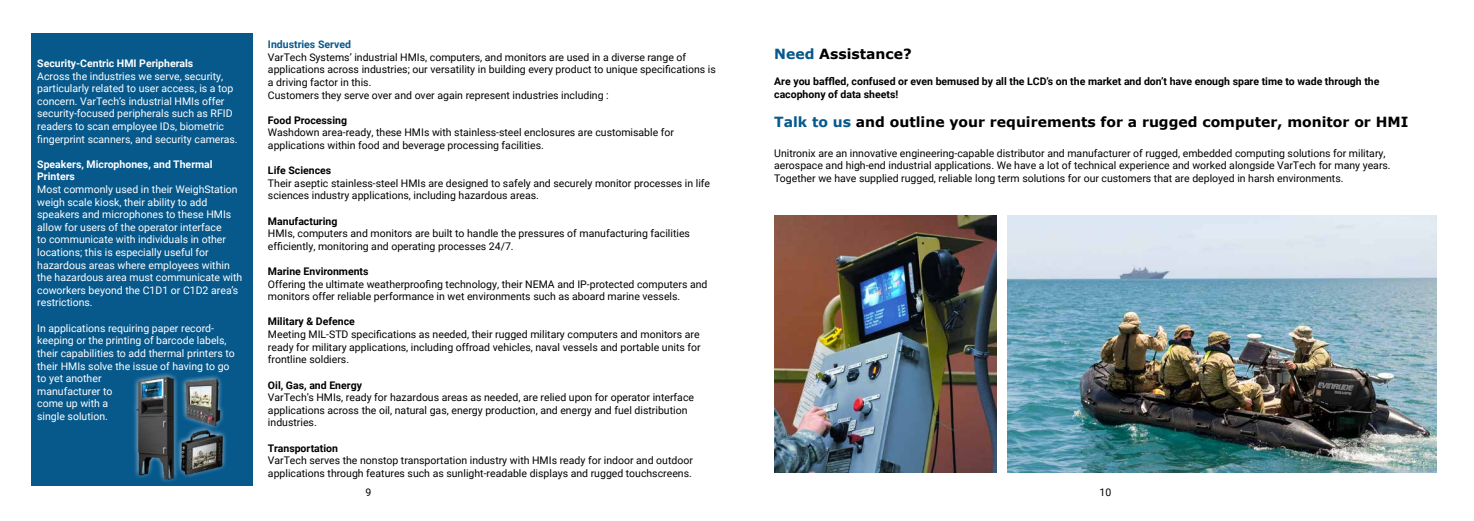
<style>
.page{position:relative;width:1474px;height:521px;background:#fff}
.page>*{position:absolute;margin:0;border:0;box-sizing:border-box;transform-origin:0 0}
.t1{font:700 14px "Verdana";color:#000}
.t2{font:10.5px/12.6px "Roboto";color:#000}
.t3{font:10.5px/12.6px "Roboto";color:#fff}
.t4{font:700 10.5px/12.6px "Roboto";color:#000}
.t5{font:700 10.5px/12.6px "Roboto";color:#fff}
.t6{font:700 10.5px "Roboto";color:#07598c}
.s1{color:#07598c}
</style>
<div class="page">
<div style="left:31px;top:33px;width:222px;height:453px;background:#07598c"></div>
<img style="left:1007px;top:216px;width:429px;height:257px">
<div style="left:131px;top:372px;width:96px;height:112px;background:#fff;opacity:.75"></div>
<img style="left:131px;top:375px;width:96px;height:105px">
<img style="left:774px;top:216px;width:222px;height:256px">
<p class="t5" style="left:37px;top:57px;width:157px">Security-Centric HMI Peripherals</p>
<p class="t3" style="left:37px;top:69px;width:202px">Across the industries we serve, security, particularly related to user access, is a top concern. VarTech’s industrial HMIs offer security-focused peripherals such as RFID readers to scan employee IDs, biometric fingerprint scanners, and security cameras.</p>
<p class="t5" style="left:37px;top:157px;width:177px">Speakers, Microphones, and Thermal<br>Printers</p>
<p class="t3" style="left:37px;top:183px;width:207px">Most commonly used in their WeighStation weigh scale kiosk, their ability to add speakers and microphones to these HMIs allow for users of the operator interface<br>to communicate with individuals in other locations; this is especially useful for hazardous areas where employees within the hazardous area must communicate with coworkers beyond the C1D1 or C1D2 area’s restrictions.</p>
<p class="t3" style="left:37px;top:321px;width:199px">In applications requiring paper record&shy;keeping or the printing of barcode labels, their capabilities to add thermal printers to their HMIs solve the issue of having to go to yet another<br>manufacturer to<br>come up with a<br>single solution.</p>
<p class="t6" style="left:268px;top:37px;width:84px">Industries Served</p>
<p class="t2" style="left:268px;top:50px;width:449px">VarTech Systems’ industrial HMIs, computers, and monitors are used in a diverse range of applications across industries; our versatility in building every product to unique specifications is a driving factor in this.<br>Customers they serve over and over again represent industries including :</p>
<p class="t4" style="left:268px;top:113px;width:81px">Food Processing</p>
<p class="t2" style="left:268px;top:126px;width:407px">Washdown area-ready, these HMIs with stainless-steel enclosures are customisable for applications within food and beverage processing facilities.</p>
<p class="t4" style="left:268px;top:164px;width:65px">Life Sciences</p>
<p class="t2" style="left:268px;top:176px;width:443px">Their aseptic stainless-steel HMIs are designed to safely and securely monitor processes in life sciences industry applications, including hazardous areas.</p>
<p class="t4" style="left:268px;top:214px;width:71px">Manufacturing</p>
<p class="t2" style="left:268px;top:227px;width:423px">HMIs, computers and monitors are built to handle the pressures of manufacturing facilities efficiently, monitoring and operating processes 24/7.</p>
<p class="t4" style="left:268px;top:265px;width:102px">Marine Environments</p>
<p class="t2" style="left:268px;top:277px;width:441px">Offering the ultimate weatherproofing technology, their NEMA and IP-protected computers and monitors offer reliable performance in wet environments such as aboard marine vessels.</p>
<p class="t4" style="left:268px;top:315px;width:88px">Military &amp; Defence</p>
<p class="t2" style="left:268px;top:328px;width:434px;text-align:justify">Meeting MIL-STD specifications as needed, their rugged military computers and monitors are ready for military applications, including offroad vehicles, naval vessels and portable units for frontline soldiers.</p>
<p class="t4" style="left:268px;top:378px;width:95px">Oil, Gas, and Energy</p>
<p class="t2" style="left:268px;top:391px;width:427px">VarTech’s HMIs, ready for hazardous areas as needed, are relied upon for operator interface applications across the oil, natural gas, energy production, and energy and fuel distribution industries.</p>
<p class="t4" style="left:268px;top:441px;width:72px">Transportation</p>
<p class="t2" style="left:268px;top:454px;width:426px">VarTech serves the nonstop transportation industry with HMIs ready for indoor and outdoor applications through features such as sunlight-readable displays and rugged touchscreens.</p>
<h1 class="t1" style="left:774px;top:45px;width:139px"><span class="s1">Need</span> Assistance?</h1>
<p class="t4" style="left:774px;top:75px;width:606px">Are you baffled, confused or even bemused by all the LCD’s on the market and don’t have enough spare time to wade through the cacophony of data sheets!</p>
<h1 class="t1" style="left:774px;top:113px;width:635px"><span class="s1">Talk to us</span> and outline your requirements for a rugged computer, monitor or HMI</h1>
<p class="t2" style="left:774px;top:146px;width:618px">Unitronix are an innovative engineering-capable distributor and manufacturer of rugged, embedded computing solutions for military, aerospace and high-end industrial applications. We have a lot of technical experience and worked alongside VarTech for many years.<br>Together we have supplied rugged, reliable long term solutions for our customers that are deployed in harsh environments.</p>
<p class="t2" style="left:365px;top:485px;width:7px">9</p>
<p class="t2" style="left:1099px;top:485px;width:13px">10</p>
</div>
